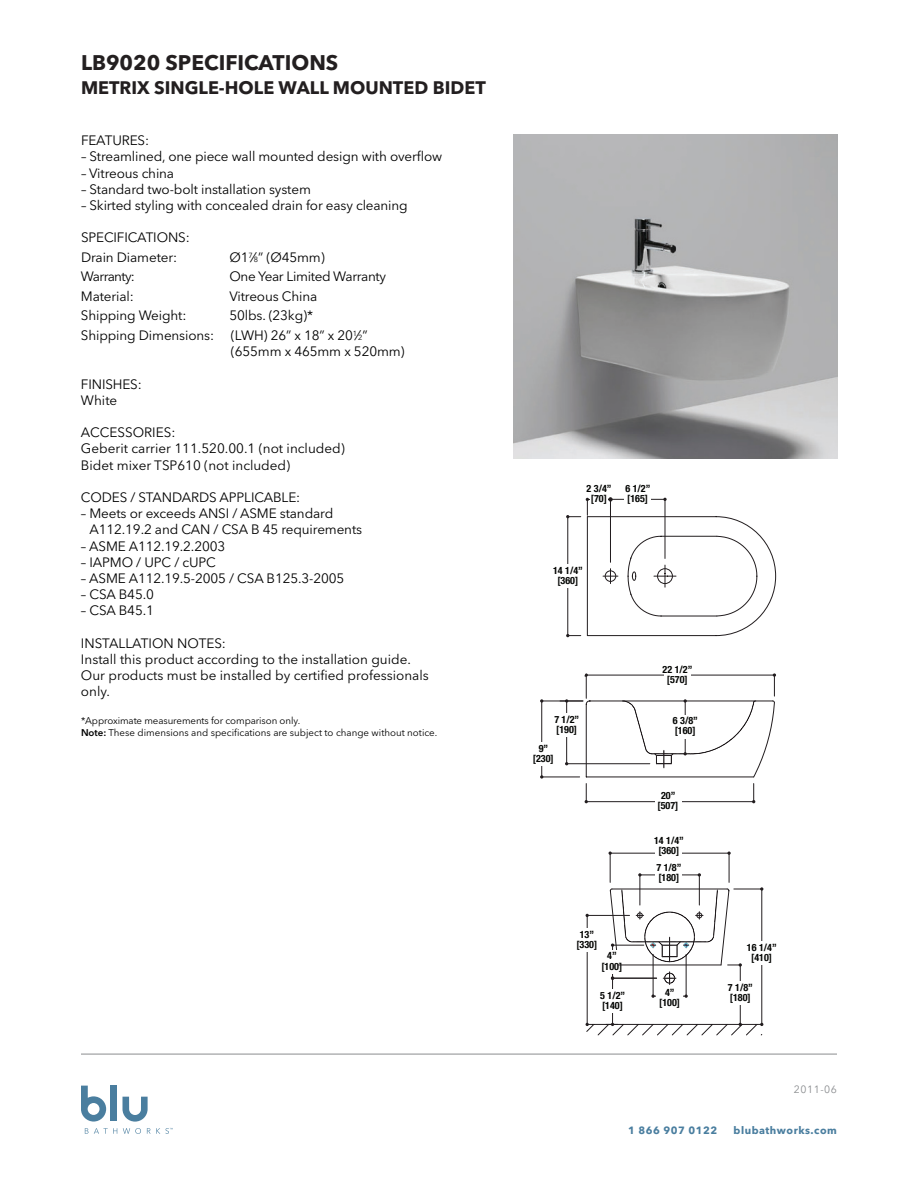
<style>
.page{position:relative;width:918px;height:1188px;background:#fff}
.page>*{position:absolute;margin:0;border:0;box-sizing:border-box;transform-origin:0 0}
.t1{font:700 21px "Avenir Next LT Pro";color:#231f20}
.t2{font:700 18px "Avenir Next LT Pro";color:#231f20}
.t3{font:13.5px/16.2px "Avenir Next LT Pro";letter-spacing:-.01em;color:#000}
.t4{font:700 10.5px "Avenir Next LT Pro";letter-spacing:.05em;color:#4a7e9f}
.t5{font:10.5px "Avenir Next LT Pro";letter-spacing:.05em;color:#8a8c8f}
.t6{font:700 condensed 10.05px/10.1px "Helvetica Neue";color:#040503;text-align:center}
.t7{font:9.75px/11.7px "Avenir Next LT Pro";color:#000}
.s1{font-size:7.35px}
.s2{font-weight:600}
</style>
<div class="page">
<img style="left:513px;top:135px;width:324px;height:324px">
<svg style="left:81px;top:1086px;width:25px;height:36px"></svg>
<div style="left:110px;top:1086px;width:7px;height:35px;background:#4a7e9f"></div>
<svg style="left:123px;top:1097px;width:25px;height:25px"></svg>
<svg style="left:85px;top:1128px;width:3px;height:6px"></svg>
<svg style="left:94px;top:1128px;width:23px;height:6px"></svg>
<svg style="left:123px;top:1128px;width:18px;height:6px"></svg>
<svg style="left:147px;top:1128px;width:26px;height:6px"></svg>
<hr style="left:81px;top:1054px;width:756px;height:1px;background:#8a8c8f">
<svg style="left:566px;top:498px;width:210px;height:139px"></svg>
<hr style="left:542px;top:701px;width:41px;height:1px;background:#221d1f">
<hr style="left:542px;top:777px;width:38px;height:1px;background:#221d1f">
<hr style="left:541px;top:701px;width:1px;height:76px;background:#221d1f">
<div style="left:530px;top:742px;width:27px;height:24px;background:#fff"></div>
<svg style="left:560px;top:673px;width:216px;height:130px"></svg>
<hr style="left:762px;top:889px;width:1px;height:135px;background:#221d1f">
<hr style="left:740px;top:965px;width:1px;height:59px;background:#221d1f">
<hr style="left:587px;top:915px;width:43px;height:1px;background:#221d1f">
<hr style="left:587px;top:915px;width:1px;height:109px;background:#221d1f">
<hr style="left:653px;top:954px;width:1px;height:42px;background:#221d1f">
<hr style="left:686px;top:954px;width:1px;height:42px;background:#221d1f">
<hr style="left:653px;top:996px;width:33px;height:1px;background:#221d1f">
<hr style="left:612px;top:978px;width:1px;height:46px;background:#221d1f">
<svg style="left:586px;top:1023px;width:177px;height:13px"></svg>
<div style="left:727px;top:981px;width:27px;height:24px;background:#fff"></div>
<div style="left:573px;top:928px;width:27px;height:24px;background:#fff"></div>
<div style="left:656px;top:986px;width:27px;height:24px;background:#fff"></div>
<div style="left:599px;top:990px;width:27px;height:23px;background:#fff"></div>
<svg style="left:609px;top:852px;width:154px;height:133px"></svg>
<h1 class="t1" style="left:81px;top:50px;width:256px">LB9020 SPECIFICATIONS</h1>
<h2 class="t2" style="left:81px;top:77px;width:406px">METRIX SINGLE-HOLE WALL MOUNTED BIDET</h2>
<p class="t3" style="left:81px;top:132px;width:70px">Features:</p>
<p class="t3" style="left:81px;top:149px;width:363px">– Streamlined, one piece wall mounted design with overflow</p>
<p class="t3" style="left:81px;top:165px;width:95px">– Vitreous china</p>
<p class="t3" style="left:81px;top:181px;width:231px">– Standard two-bolt installation system</p>
<p class="t3" style="left:81px;top:197px;width:328px">– Skirted styling with concealed drain for easy cleaning</p>
<p class="t3" style="left:81px;top:228px;width:110px;line-height:19.5px">Specifications:<br>Drain Diameter:</p>
<p class="t3" style="left:230px;top:249px;width:97px">Ø1<sup>7</sup>⁄<span class="s1">8</span>” (Ø45mm)</p>
<p class="t3" style="left:81px;top:269px;width:55px">Warranty:</p>
<p class="t3" style="left:229px;top:269px;width:158px">O ne Year Limited Warranty</p>
<p class="t3" style="left:81px;top:288px;width:54px">Material:</p>
<p class="t3" style="left:229px;top:288px;width:89px">Vitreous China</p>
<p class="t3" style="left:81px;top:308px;width:107px">Shipping Weight:</p>
<p class="t3" style="left:81px;top:306px;width:288px;line-height:19.5px;text-indent:149px">50lbs. (23kg)*<br>Shipping Dimensions: (LWH) 26” x 18” x 20<sup>1</sup>⁄<span class="s1">2</span>”</p>
<p class="t3" style="left:231px;top:343px;width:175px">(655mm x 465mm x 520mm)</p>
<p class="t3" style="left:81px;top:376px;width:62px">Finish es:<br>White</p>
<p class="t3" style="left:81px;top:424px;width:10px">ACCESSORIES</p>
<p class="t3" style="left:81px;top:424px;width:265px;text-indent:90px">:<br>Geberit carrier 111.520.00.1 (not included)<br>Bidet mixer TSP610 (not included)</p>
<p class="t3" style="left:81px;top:489px;width:221px">Codes / Standards Applicable:</p>
<p class="t3" style="left:81px;top:505px;width:127px">– Meets or exceeds ANSI</p>
<p class="t3" style="left:232px;top:505px;width:102px">/ ASME standard</p>
<p class="t3" style="left:90px;top:522px;width:102px">A112.19.2 and CAN</p>
<p class="t3" style="left:214px;top:522px;width:18px">/ CSA</p>
<p class="t3" style="left:251px;top:522px;width:113px">B 45 requirements</p>
<p class="t3" style="left:81px;top:538px;width:146px">– ASME A112.19.2.2003</p>
<p class="t3" style="left:81px;top:554px;width:73px">– IAPMO / UPC</p>
<p class="t3" style="left:174px;top:554px;width:25px">/ cUPC</p>
<p class="t3" style="left:81px;top:570px;width:166px">– ASME A112.19.5-2005 / CSA</p>
<p class="t3" style="left:267px;top:570px;width:79px">B125.3-2005</p>
<p class="t3" style="left:81px;top:586px;width:19px">– CSA</p>
<p class="t3" style="left:119px;top:586px;width:37px">B45.0</p>
<p class="t3" style="left:81px;top:603px;width:19px">– CSA</p>
<p class="t3" style="left:119px;top:603px;width:37px">B45.1</p>
<p class="t3" style="left:81px;top:635px;width:9px">INSTA</p>
<p class="t3" style="left:119px;top:635px;width:23px">LLATION</p>
<p class="t3" style="left:177px;top:635px;width:10px">NOTES</p>
<p class="t3" style="left:81px;top:635px;width:349px;text-indent:141px">:<br>I nstall this product according to the installation guide.<br>Our products must be installed by certified professionals only.</p>
<p class="t7" style="left:81px;top:715px;width:358px">*Approximate measurements for comparison only.<br><span class="s2">Note:</span> These dimensions and specifications are subject to change without notice.</p>
<p class="t6" style="left:587px;top:483px;width:26px">2 3/4” [70]</p>
<p class="t6" style="left:625px;top:483px;width:26px;text-align:left">6 1/2” [165]</p>
<p class="t6" style="left:553px;top:565px;width:31px">14 1/4” [360]</p>
<p class="t6" style="left:554px;top:714px;width:26px;text-align:left">7 1/2” [190]</p>
<p class="t6" style="left:533px;top:743px;width:22px">9” [230]</p>
<p class="t6" style="left:576px;top:929px;width:22px">13” [330]</p>
<p class="t6" style="left:601px;top:951px;width:22px">4” [100]</p>
<p class="t6" style="left:600px;top:990px;width:26px;text-align:left">5 1/2” [140]</p>
<p class="t6" style="left:663px;top:665px;width:31px">22 1/2” [570]</p>
<p class="t6" style="left:673px;top:716px;width:26px;text-align:left">6 3/8” [160]</p>
<p class="t6" style="left:658px;top:790px;width:22px">20” [507]</p>
<p class="t6" style="left:654px;top:836px;width:31px">14 1/4” [360]</p>
<p class="t6" style="left:657px;top:862px;width:26px;text-align:left">7 1/8” [180]</p>
<p class="t6" style="left:659px;top:987px;width:22px">4” [100]</p>
<p class="t6" style="left:747px;top:942px;width:31px">16 1/4” [410]</p>
<p class="t6" style="left:728px;top:982px;width:26px;text-align:left">7 1/8” [180]</p>
<p class="t5" style="left:794px;top:1084px;width:45px">2011-06</p>
<p class="t4" style="left:628px;top:1124px;width:91px">1 866 907 0122</p>
<p class="t4" style="left:734px;top:1124px;width:105px">BLUBATHWORKS.COM</p>
</div>
